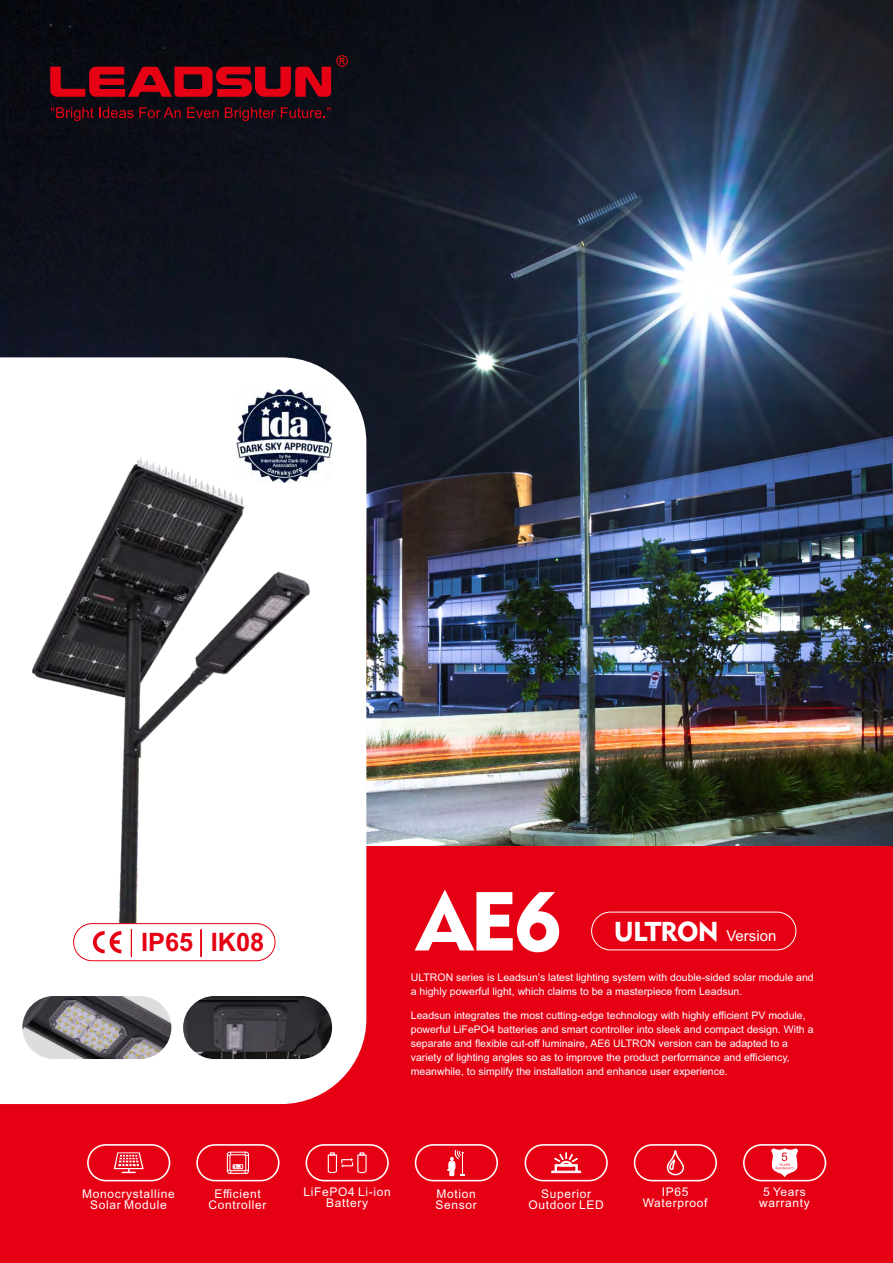
<style>
.page{position:relative;width:893px;height:1263px;background:#fff}
.page>*{position:absolute;margin:0;border:0;box-sizing:border-box;transform-origin:0 0}
.t1{font:82.5px "Geometric 415 BT Black A";color:#fff}
.t2{font:700 25.35px "Arial";color:#e60013}
.t3{font:15px "Arial";color:#fff}
.t4{font:12px/11.1px "Arial";letter-spacing:.055em;color:#fff;text-align:center}
.t5{font:10.5px/14.1px "Arial";color:#fff}
.s1{font-family:"Geometric 415 BT Black A";font-size:27px}
</style>
<div class="page">
<img style="left:0;top:0;width:893px;height:846px">
<div style="left:0;top:846px;width:893px;height:417px;background:#e60013"></div>
<svg style="left:0;top:357px;width:366px;height:747px"></svg>
<img style="left:33px;top:457px;width:277px;height:467px">
<svg style="left:51px;top:107px;width:130px;height:14px;background:#3c0913"></svg>
<svg style="left:187px;top:107px;width:32px;height:11px"></svg>
<svg style="left:225px;top:107px;width:106px;height:14px"></svg>
<svg style="left:50px;top:55px;width:298px;height:42px;background:#670713"></svg>
<div style="left:73px;top:923px;width:202px;height:38px;background:#fff;border:1px solid #e60013;border-radius:19px"></div>
<svg style="left:93px;top:931px;width:28px;height:22px"></svg>
<svg style="left:201px;top:929px;width:1px;height:28px"></svg>
<svg style="left:131px;top:929px;width:1px;height:28px"></svg>
<div style="left:591px;top:912px;width:205px;height:38px;border:1px solid #fff;border-radius:19px"></div>
<img style="left:22px;top:996px;width:149px;height:63px;border-radius:32px">
<img style="left:183px;top:996px;width:149px;height:63px;border-radius:31px">
<svg style="left:87px;top:1144px;width:83px;height:37px"></svg>
<svg style="left:196px;top:1144px;width:84px;height:37px"></svg>
<svg style="left:306px;top:1144px;width:83px;height:37px"></svg>
<svg style="left:415px;top:1144px;width:83px;height:37px"></svg>
<svg style="left:525px;top:1144px;width:83px;height:37px"></svg>
<svg style="left:634px;top:1144px;width:83px;height:37px"></svg>
<svg style="left:743px;top:1144px;width:83px;height:37px"></svg>
<img style="left:237px;top:390px;width:96px;height:93px">
<h2 class="t2" style="left:141px;top:933px;width:125px">IP65 IK08</h2>
<h1 class="t1" style="left:417px;top:888px;width:146px">AE6</h1>
<h3 class="t3" style="left:614px;top:930px;width:164px"><span class="s1">ULTRON</span> Version</h3>
<p class="t5" style="left:411px;top:972px;width:404px">ULTRON series is Leadsun’s latest lighting system with double-sided solar module and a highly powerful light, which claims to be a masterpiece from Leadsun.</p>
<p class="t5" style="left:411px;top:1009px;width:404px">Leadsun integrates the most cutting-edge technology with highly efficient PV module, powerful LiFePO4 batteries and smart controller into sleek and compact design. With a separate and flexible cut-off luminaire, AE6 ULTRON version can be adapted to a variety of lighting angles so as to improve the product performance and efficiency, meanwhile, to simplify the installation and enhance user experience.</p>
<p class="t4" style="left:82px;top:1189px;width:94px">Monocrystalline<br>Solar Module</p>
<p class="t4" style="left:209px;top:1189px;width:60px">Efficient<br>Controller</p>
<p class="t4" style="left:303px;top:1187px;width:89px">LiFePO4 Li-ion<br>Battery</p>
<p class="t4" style="left:435px;top:1189px;width:43px;text-align:left">Motion<br>Sensor</p>
<p class="t4" style="left:528px;top:1189px;width:77px">Superior<br>Outdoor LED</p>
<p class="t4" style="left:643px;top:1187px;width:66px">IP65<br>Waterproof</p>
<p class="t4" style="left:759px;top:1187px;width:52px">5 Years warranty</p>
</div>
